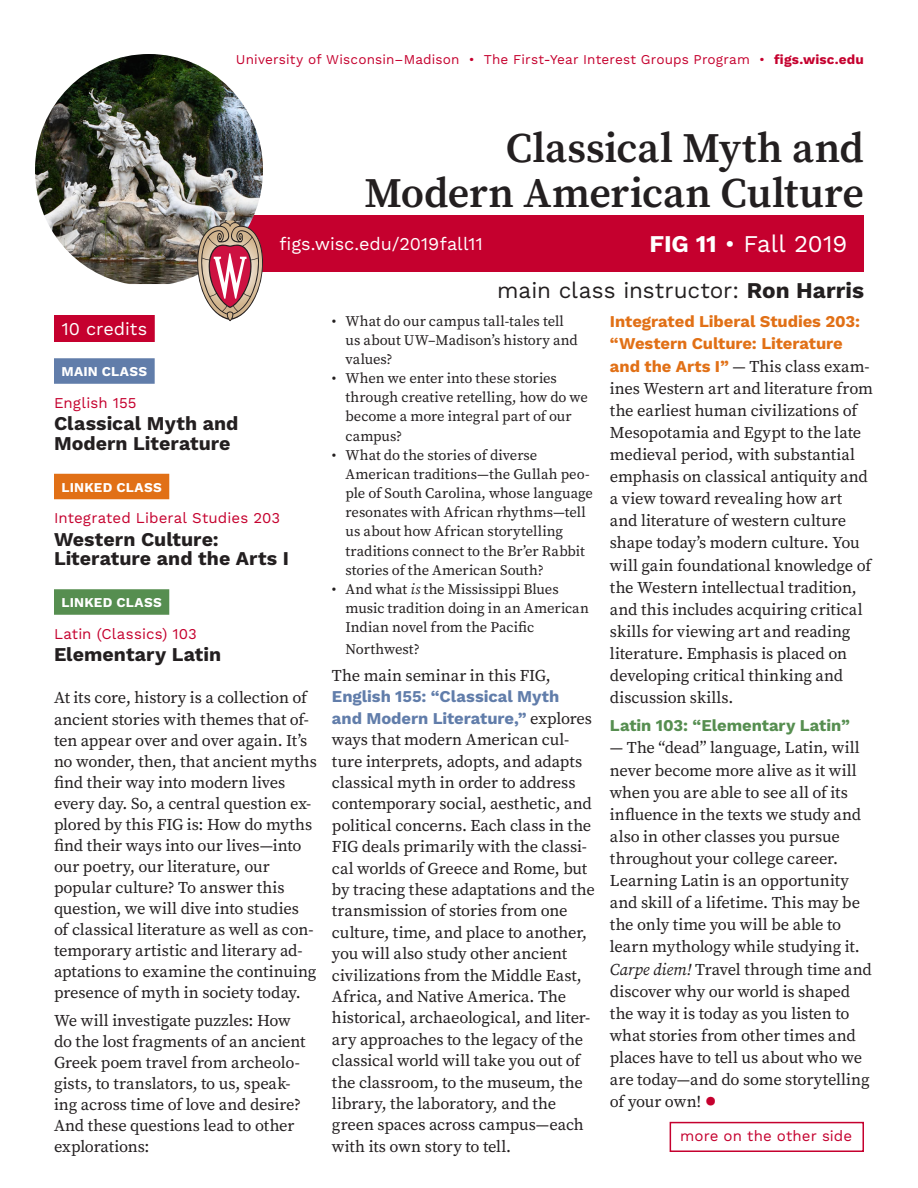
<style>
.page{position:relative;width:918px;height:1188px;background:#fff}
.page>*{position:absolute;margin:0;border:0;box-sizing:border-box;transform-origin:0 0}
.t1{font:600 42px/45px "Source Serif Pro";letter-spacing:-.005em;color:#231f20;text-align:right}
.t2{font:39px "Source Serif Pro";color:#c5002e}
.t3{font:24px "Work Sans";color:#fff}
.t4{font:22.5px "Work Sans";color:#231f20}
.t5{font:700 19.5px/19.6px "Work Sans";color:#231f20}
.t6{font:18px "Work Sans";color:#fff}
.t7{font:16.5px/22px "Source Serif Pro";letter-spacing:-.01em;color:#231f20}
.t8{font:700 16.5px/21.5px "Work Sans";letter-spacing:-.005em;color:#617daa}
.t9{font:700 16.5px/22px "Work Sans";letter-spacing:-.005em;color:#e17016}
.t10{font:700 16.5px "Work Sans";letter-spacing:-.005em;color:#568e50}
.t11{font:15px "Work Sans";letter-spacing:.005em;color:#c5002e}
.t12{font:14.7px/19.2px "Source Serif Pro";color:#231f20}
.t13{font:13.5px "Work Sans";letter-spacing:.01em;color:#c5002e}
.t14{font:700 13.5px "Work Sans";letter-spacing:.02em;color:#fff}
.s1{font-weight:700}
.s2{font-style:italic}
.s3{font-family:"Source Serif Pro";font-weight:400;color:#231f20}
.s4{font-family:"Work Sans";font-weight:700;color:#e17016}
</style>
<div class="page">
<div style="left:670px;top:1122px;width:194px;height:30px;border:2px solid #c5002e"></div>
<div style="left:199px;top:216px;width:665px;height:56px;background:#c5002e"></div>
<img style="left:35px;top:54px;width:228px;height:230px">
<div style="left:54px;top:315px;width:101px;height:27px;background:#c5002e"></div>
<div style="left:54px;top:358px;width:101px;height:26px;background:#617daa"></div>
<div style="left:54px;top:474px;width:115px;height:25px;background:#e17016"></div>
<div style="left:54px;top:589px;width:115px;height:26px;background:#568e50"></div>
<svg style="left:195px;top:221px;width:68px;height:100px"></svg>
<p class="t13" style="left:236px;top:52px;width:630px">University of Wisconsin–Madison • The First-Year Interest Groups Program • <span class="s1">figs.wisc.edu</span></p>
<h1 class="t1" style="left:364px;top:125px;width:501px">Classical Myth and<br>Modern American Culture</h1>
<p class="t6" style="left:280px;top:233px;width:205px">figs.wisc.edu/2019fall11</p>
<h3 class="t3" style="left:649px;top:229px;width:200px"><span class="s1">FIG 11</span> • Fall 2019</h3>
<p class="t6" style="left:62px;top:318px;width:87px">10 credits</p>
<p class="t14" style="left:62px;top:364px;width:87px">MAIN CLASS</p>
<p class="t11" style="left:54px;top:394px;width:84px">English 155</p>
<p class="t5" style="left:54px;top:415px;width:186px">Classical Myth and<br>Modern Literature</p>
<p class="t14" style="left:62px;top:479px;width:102px">LINKED CLASS</p>
<p class="t11" style="left:54px;top:509px;width:228px">Integrated Liberal Studies 203</p>
<p class="t5" style="left:54px;top:530px;width:237px">Western Culture:<br>Literature and the Arts I</p>
<p class="t14" style="left:62px;top:595px;width:102px">LINKED CLASS</p>
<p class="t11" style="left:54px;top:625px;width:144px">Latin (Classics) 103</p>
<p class="t5" style="left:54px;top:646px;width:169px">Elementary Latin</p>
<p class="t7" style="left:54px;top:687px;width:264px;line-height:21px">At its core, history is a collection of ancient stories with themes that of&shy;ten appear over and over again. It’s no wonder, then, that ancient myths find their way into modern lives every day. So, a central question ex&shy;plored by this FIG is: How do myths find their ways into our lives—into our poetry, our literature, our popular culture? To answer this question, we will dive into studies of classical literature as well as con&shy;temporary artistic and literary ad&shy;aptations to examine the continuing presence of myth in society today.</p>
<p class="t7" style="left:54px;top:1010px;width:253px;line-height:21px">We will investigate puzzles: How do the lost fragments of an ancient<br>Greek poem travel from archeolo&shy;gists, to translators, to us, speak&shy;ing across time of love and desire?<br>And these questions lead to other explorations:</p>
<h3 class="t4" style="left:497px;top:277px;width:368px">main class instructor: <span class="s1">Ron Harris</span></h3>
<p class="t12" style="left:345px;top:311px;width:234px;text-indent:-13px">• What do our campus tall-tales tell us about UW–Madison’s history and values?</p>
<p class="t12" style="left:345px;top:369px;width:244px;text-indent:-13px">• When we enter into these stories through creative retelling, how do we become a more integral part of our campus?</p>
<p class="t12" style="left:345px;top:445px;width:249px;text-indent:-13px">• What do the stories of diverse American traditions—the Gullah peo&shy;ple of South Carolina, whose language resonates with African rhythms—tell us about how African storytelling traditions connect to the Br’er Rabbit stories of the American South?</p>
<p class="t12" style="left:345px;top:579px;width:245px;text-indent:-13px">• And what <span class="s2">is</span> the Mississippi Blues music tradition doing in an American<br>Indian novel from the Pacific</p>
<p class="t12" style="left:345px;top:639px;width:76px">Northwest?</p>
<p class="t7" style="left:332px;top:664px;width:220px">The main seminar in this FIG,</p>
<p class="t8" style="left:332px;top:687px;width:262px">English 155: “Classical Myth and Modern Literature,” <span class="s3">explores</span></p>
<p class="t7" style="left:332px;top:729px;width:264px;line-height:21.5px">ways that modern American cul&shy;ture interprets, adopts, and adapts classical myth in order to address contemporary social, aesthetic, and political concerns. Each class in the FIG deals primarily with the classi&shy;cal worlds of Greece and Rome, but by tracing these adaptations and the transmission of stories from one culture, time, and place to another, you will also study other ancient civilizations from the Middle East, Africa, and Native America. The historical, archaeological, and liter&shy;ary approaches to the legacy of the classical world will take you out of the classroom, to the museum, the library, the laboratory, and the green spaces across campus—each with its own story to tell.</p>
<p class="t9" style="left:610px;top:312px;width:252px">Integrated Liberal Studies 203: “Western Culture: Literature</p>
<p class="t7" style="left:610px;top:355px;width:264px"><span class="s4">and the Arts I”</span> — This class exam&shy;ines Western art and literature from the earliest human civilizations of Mesopotamia and Egypt to the late medieval period, with substantial emphasis on classical antiquity and a view toward revealing how art and literature of western culture shape today’s modern culture. You will gain foundational knowledge of the Western intellectual tradition, and this includes acquiring critical skills for viewing art and reading literature. Emphasis is placed on developing critical thinking and discussion skills.</p>
<p class="t10" style="left:610px;top:716px;width:241px">Latin 103: “Elementary Latin”</p>
<p class="t7" style="left:610px;top:737px;width:263px">— The “dead” language, Latin, will never become more alive as it will when you are able to see all of its influence in the texts we study and also in other classes you pursue throughout your college career.<br>Learning Latin is an opportunity and skill of a lifetime. This may be the only time you will be able to learn mythology while studying it.<br><span class="s2">Carpe diem!</span> Travel through time and discover why our world is shaped the way it is today as you listen to what stories from other times and places have to tell us about who we are today—and do some storytelling of your own!</p>
<h2 class="t2" style="left:705px;top:1075px;width:13px">•</h2>
<p class="t11" style="left:680px;top:1127px;width:174px">more on the other side</p>
</div>
